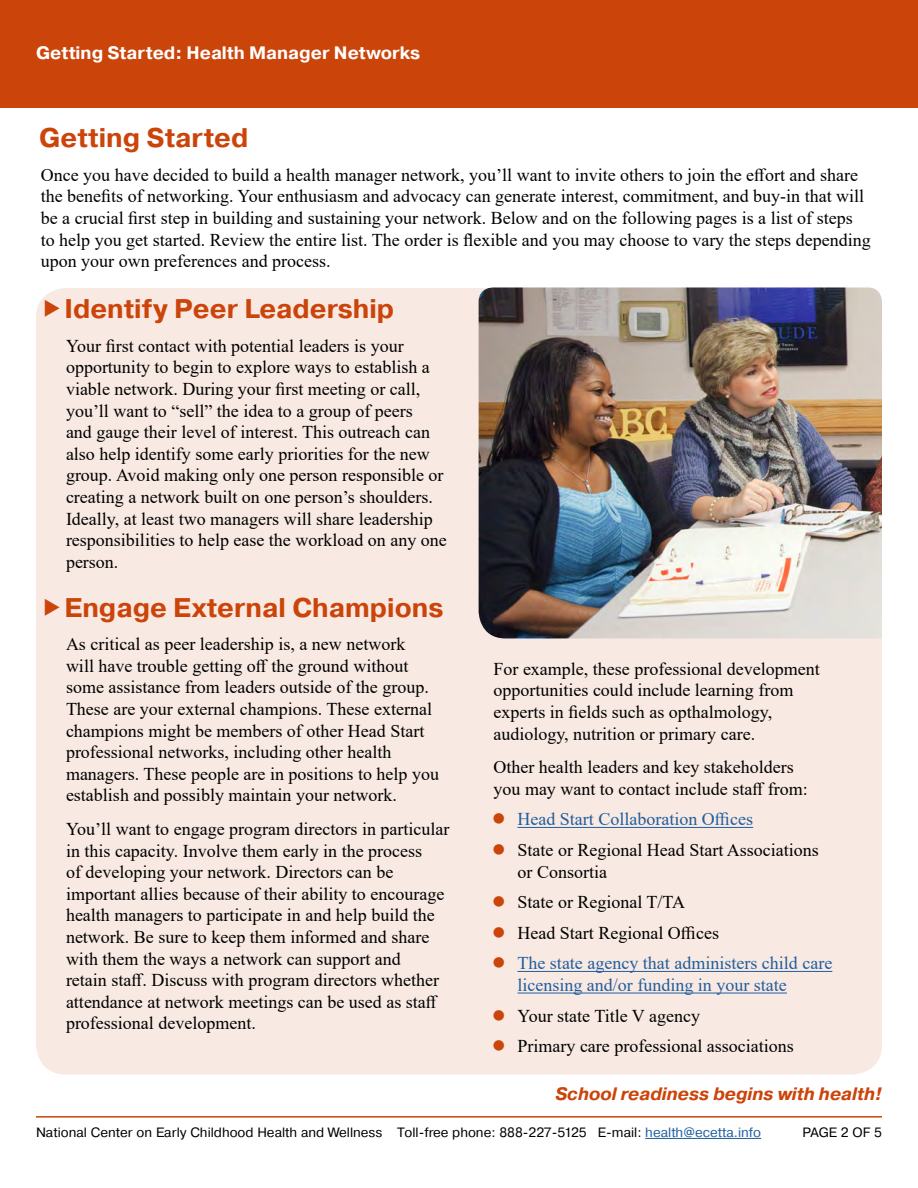
<style>
.page{position:relative;width:918px;height:1188px;background:#fff}
.page>*{position:absolute;margin:0;border:0;box-sizing:border-box;transform-origin:0 0}
.H1_-_Sub_Titles{font:700 27px "Pragmatica";color:#cb440a}
.P_-_Basic_Text_Extra{font:18px/21.6px "Times New Roman";color:#000}
.P_-_Basic_Text_inden{font:18px/21.6px "Times New Roman";color:#000}
.t1{font:18px/21.6px "Times New Roman";color:#215e9e}
.t2{font:700 18px "Pragmatica";color:#fff}
.t3{font:italic 700 18px "Pragmatica";color:#cb440a}
.t4{font:13.5px "Pragmatica";color:#000}
.s1{color:#215e9e}
</style>
<div class="page">
<div style="left:0;top:0;width:918px;height:108px;background:#cb440a"></div>
<hr style="left:36px;top:1116px;width:846px;height:2px;background:#cb440a">
<hr style="left:645px;top:1138px;width:116px;height:1px;background:#215e9e">
<div style="left:36px;top:288px;width:846px;height:787px;background:#f8e9e2;border-radius:30px"></div>
<hr style="left:518px;top:827px;width:235px;height:1px;background:#215e9e">
<hr style="left:518px;top:971px;width:314px;height:1px;background:#215e9e">
<hr style="left:518px;top:993px;width:269px;height:1px;background:#215e9e">
<img style="left:479px;top:287px;width:403px;height:351px">
<p class="t2" style="left:36px;top:41px;width:386px">Getting Started: Health Manager Networks</p>
<h2 class="H1_-_Sub_Titles" style="left:39px;top:120px;width:211px">Getting Started</h2>
<p class="P_-_Basic_Text_Extra" style="left:41px;top:163px;width:832px">Once you have decided to build a health manager network, you’ll want to invite others to join the effort and share the benefits of networking. Your enthusiasm and advocacy can generate interest, commitment, and buy-in that will be a crucial first step in building and sustaining your network. Below and on the following pages is a list of steps to help you get started. Review the entire list. The order is flexible and you may choose to vary the steps depending upon your own preferences and process.</p>
<p class="H1_-_Sub_Titles" style="left:64px;top:291px;width:331px">Identify Peer Leadership</p>
<p class="P_-_Basic_Text_Extra" style="left:66px;top:334px;width:382px">Your first contact with potential leaders is your opportunity to begin to explore ways to establish a viable network. During your first meeting or call, you’ll want to “sell” the idea to a group of peers<br>and gauge their level of interest. This outreach can also help identify some early priorities for the new group. Avoid making only one person responsible or creating a network built on one person’s shoulders.<br>Ideally, at least two managers will share leadership responsibilities to help ease the workload on any one person.</p>
<p class="H1_-_Sub_Titles" style="left:64px;top:590px;width:380px">Engage External Champions</p>
<p class="P_-_Basic_Text_Extra" style="left:66px;top:633px;width:375px">As critical as peer leadership is, a new network<br>will have trouble getting off the ground without some assistance from leaders outside of the group.<br>These are your external champions. These external champions might be members of other Head Start professional networks, including other health managers. These people are in positions to help you establish and possibly maintain your network.</p>
<p class="P_-_Basic_Text_Extra" style="left:66px;top:818px;width:385px">You’ll want to engage program directors in particular in this capacity. Involve them early in the process<br>of developing your network. Directors can be important allies because of their ability to encourage health managers to participate in and help build the network. Be sure to keep them informed and share with them the ways a network can support and<br>retain staff. Discuss with program directors whether attendance at network meetings can be used as staff professional development.</p>
<p class="P_-_Basic_Text_inden" style="left:494px;top:657px;width:328px">For example, these professional development opportunities could include learning from experts in fields such as opthalmology, audiology, nutrition or primary care.</p>
<p class="P_-_Basic_Text_inden" style="left:494px;top:756px;width:316px">Other health leaders and key stakeholders you may want to contact include staff from:</p>
<p class="t1" style="left:518px;top:808px;width:237px">Head Start Collaboration Offices</p>
<p class="P_-_Basic_Text_Extra" style="left:518px;top:839px;width:303px">State or Regional Head Start Associations or Consortia</p>
<p class="P_-_Basic_Text_Extra" style="left:518px;top:891px;width:169px">State or Regional T/TA</p>
<p class="P_-_Basic_Text_Extra" style="left:518px;top:921px;width:203px">Head Start Regional Offices</p>
<p class="t1" style="left:518px;top:952px;width:316px">The state agency that administers child care licensing and/or funding in your state</p>
<p class="P_-_Basic_Text_Extra" style="left:518px;top:1004px;width:184px">Your state Title V agency</p>
<p class="P_-_Basic_Text_Extra" style="left:518px;top:1035px;width:278px">Primary care professional associations</p>
<p class="t3" style="left:555px;top:1082px;width:328px">School readiness begins with health!</p>
<p class="t4" style="left:36px;top:1124px;width:727px">National Center on Early Childhood Health and Wellness Toll-free phone: 888-227-5125 E-mail: <span class="s1">health@ecetta.info</span></p>
<p class="t4" style="left:803px;top:1124px;width:81px">PAGE 2 OF 5</p>
</div>
